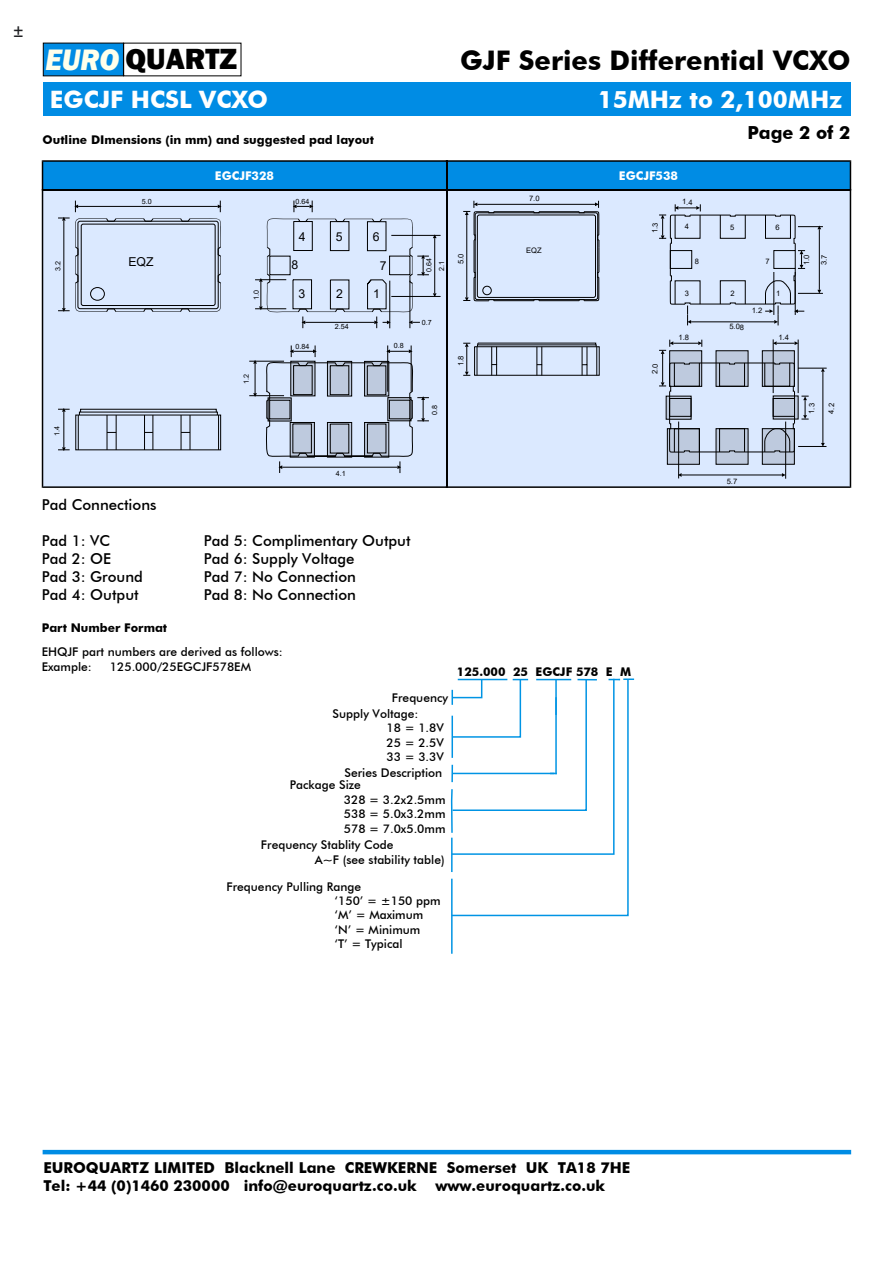
<style>
.page{position:relative;width:893px;height:1263px;background:#fff}
.page>*{position:absolute;margin:0;border:0;box-sizing:border-box;transform-origin:0 0}
.t1{font:800 30px "Franklin Gothic";color:#000}
.t2{font:700 27px "Futura BT";color:#000}
.t3{font:700 24px "Futura BT";color:#fff}
.t4{font:700 18px "Futura BT";color:#000}
.t5{font:18px "Arial";color:#202124}
.t6{font:500 15px "Futura BT";color:#000}
.t7{font:700 15px/18px "Futura BT";color:#000}
.t8{font:12.3px "Arial";color:#000}
.t9{font:500 12px/14.4px "Futura BT";color:#000}
.t10{font:700 12px "Futura BT";color:#000}
.t11{font:700 12px "Futura BT";color:#fff}
.t12{font:7.5px "Arial";color:#000}
.t13{font:7.2px/12.8px "Arial";color:#000}
.s1{font-style:italic;font-size:30.45px;color:#ffffeb}
</style>
<div class="page">
<hr style="left:43px;top:1150px;width:808px;height:4px;background:#008ce4">
<div style="left:43px;top:43px;width:81px;height:33px;background:#008ce4"></div>
<div style="left:43px;top:82px;width:807px;height:34px;background:#008ce4"></div>
<hr style="left:451px;top:879px;width:2px;height:75px;background:#0094e4">
<svg style="left:450px;top:678px;width:184px;height:239px"></svg>
<svg style="left:42px;top:160px;width:809px;height:328px"></svg>
<h3 class="t5" style="left:14px;top:24px;width:11px">±</h3>
<h1 class="t1" style="left:45px;top:48px;width:193px"><span class="s1">EURO</span> QUARTZ</h1>
<h3 class="t3" style="left:50px;top:90px;width:220px">EGCJF HCSL VCXO</h3>
<h2 class="t2" style="left:460px;top:49px;width:392px">GJF Series Differential VCXO</h2>
<h3 class="t3" style="left:598px;top:90px;width:246px">15MHz to 2,100MHz</h3>
<p class="t10" style="left:43px;top:135px;width:333px">Outline DImensions (in mm) and suggested pad layout</p>
<h3 class="t4" style="left:747px;top:126px;width:105px">Page 2 of 2</h3>
<p class="t13" style="left:52px;top:271px;width:11px;rotate:-90deg">3.2</p>
<p class="t13" style="left:51px;top:435px;width:11px;rotate:-90deg">1.4</p>
<p class="t13" style="left:142px;top:196px;width:11px">5.0</p>
<p class="t11" style="left:215px;top:171px;width:61px">EGCJF328</p>
<p class="t11" style="left:619px;top:171px;width:61px">EGCJF538</p>
<p class="t13" style="left:296px;top:196px;width:15px">0.64</p>
<p class="t8" style="left:299px;top:232px;width:8px">4</p>
<p class="t8" style="left:336px;top:232px;width:8px">5</p>
<p class="t8" style="left:373px;top:232px;width:8px">6</p>
<p class="t8" style="left:128px;top:257px;width:27px">EQZ</p>
<p class="t8" style="left:291px;top:260px;width:8px">8</p>
<p class="t8" style="left:380px;top:261px;width:8px">7</p>
<p class="t13" style="left:251px;top:300px;width:11px;rotate:-90deg">1.0</p>
<p class="t13" style="left:241px;top:383px;width:11px;rotate:-90deg">1.2</p>
<p class="t8" style="left:299px;top:289px;width:8px">3</p>
<p class="t8" style="left:336px;top:289px;width:8px">2</p>
<p class="t8" style="left:373px;top:289px;width:8px">1</p>
<p class="t13" style="left:335px;top:321px;width:15px">2.54</p>
<p class="t13" style="left:296px;top:341px;width:15px">0.84</p>
<p class="t13" style="left:394px;top:340px;width:11px">0.8</p>
<p class="t13" style="left:423px;top:272px;width:15px;rotate:-90deg">0.64<br>2.1</p>
<p class="t13" style="left:422px;top:317px;width:11px">0.7</p>
<p class="t13" style="left:429px;top:415px;width:11px;rotate:-90deg">0.8</p>
<p class="t13" style="left:336px;top:468px;width:11px">4.1</p>
<p class="t12" style="left:526px;top:247px;width:17px">EQZ</p>
<p class="t12" style="left:685px;top:224px;width:6px">4</p>
<p class="t12" style="left:730px;top:224px;width:6px">5</p>
<p class="t12" style="left:776px;top:224px;width:6px">6</p>
<p class="t12" style="left:695px;top:258px;width:6px">8</p>
<p class="t12" style="left:765px;top:258px;width:6px">7</p>
<p class="t12" style="left:685px;top:290px;width:6px">3</p>
<p class="t12" style="left:730px;top:290px;width:6px">2</p>
<p class="t12" style="left:776px;top:291px;width:6px">1</p>
<p class="t12" style="left:729px;top:324px;width:16px;rotate:1deg">5.08</p>
<p class="t6" style="left:42px;top:499px;width:116px">Pad Connections</p>
<p class="t6" style="left:42px;top:535px;width:70px">Pad 1: VC</p>
<p class="t6" style="left:204px;top:535px;width:208px">Pad 5: Complimentary Output</p>
<p class="t6" style="left:42px;top:553px;width:71px">Pad 2: OE</p>
<p class="t6" style="left:204px;top:553px;width:152px">Pad 6: Supply Voltage</p>
<p class="t6" style="left:42px;top:571px;width:103px">Pad 3: Ground</p>
<p class="t6" style="left:204px;top:571px;width:154px">Pad 7: No Connection</p>
<p class="t6" style="left:42px;top:589px;width:98px">Pad 4: Output</p>
<p class="t6" style="left:204px;top:589px;width:154px">Pad 8: No Connection</p>
<p class="t10" style="left:42px;top:622px;width:127px">Part Number Format</p>
<p class="t9" style="left:42px;top:646px;width:243px">EHQJF part numbers are derived as follows:<br>Example:</p>
<p class="t9" style="left:110px;top:660px;width:143px">125.000/25EGCJF578EM</p>
<p class="t10" style="left:457px;top:667px;width:176px">125.000 25 EGCJF 578 E M</p>
<p class="t9" style="left:333px;top:691px;width:117px;line-height:16.2px;text-indent:59px">Frequency<br>Supply Voltage:</p>
<p class="t9" style="left:387px;top:722px;width:59px;text-align:justify">18 = 1.8V 25 = 2.5V 33 = 3.3V</p>
<p class="t9" style="left:290px;top:767px;width:154px;line-height:12.6px;text-indent:55px">Series Description<br>Package Size</p>
<p class="t9" style="left:344px;top:793px;width:103px;text-align:justify">328 = 3.2x2.5mm 538 = 5.0x3.2mm 578 = 7.0x5.0mm</p>
<p class="t9" style="left:315px;top:839px;width:131px;text-indent:-54px">Frequency Stablity Code<br>A~F (see stability table)</p>
<p class="t9" style="left:335px;top:880px;width:108px;text-indent:-108px">Frequency Pulling Range<br>‘150’ = ±150 ppm ‘M’ = Maximum ‘N’ = Minimum<br>‘T’ = Typical</p>
<p class="t7" style="left:43px;top:1160px;width:588px">EUROQUARTZ LIMITED Blacknell Lane CREWKERNE Somerset UK TA18 7HE<br>Tel: +44 (0)1460 230000 info@euroquartz.co.uk www.euroquartz.co.uk</p>
</div>
